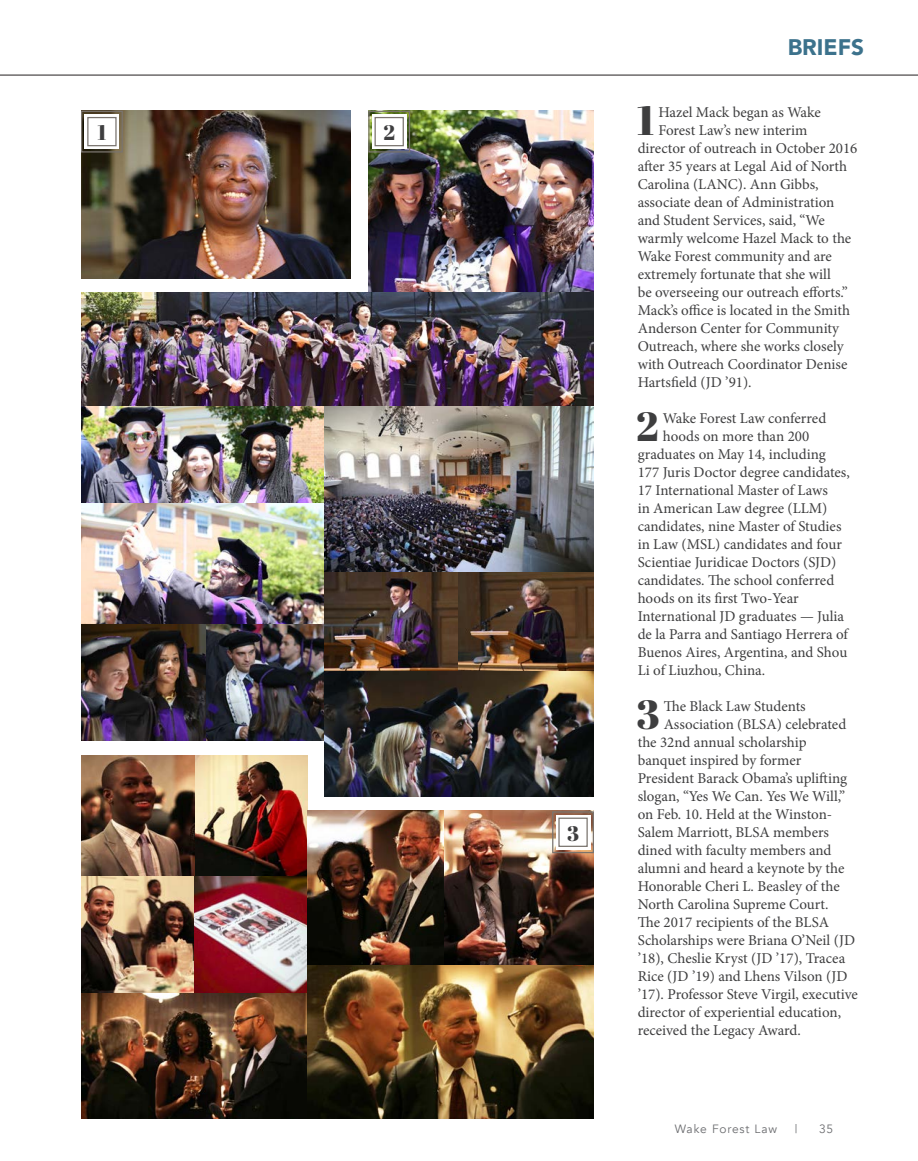
<style>
.page{position:relative;width:918px;height:1161px;background:#fff}
.page>*{position:absolute;margin:0;border:0;box-sizing:border-box;transform-origin:0 0}
.t1{font:40.65px "Abril Fatface";color:#3e3e3f}
.t2{font:900 22.5px "Avenir";color:#3c728c}
.t3{font:21px "Abril Fatface";color:#3e3e3f}
.t4{font:15px "Minion Pro";color:#3e3e3f}
.t5{font:12px "Avenir";letter-spacing:.07em;color:#6c6d70}
</style>
<div class="page">
<hr style="left:0;top:75px;width:918px;height:1px;background:#231f20">
<img style="left:81px;top:111px;width:270px;height:168px">
<img style="left:368px;top:111px;width:226px;height:181px">
<img style="left:81px;top:406px;width:243px;height:334px">
<img style="left:324px;top:406px;width:270px;height:166px">
<img style="left:81px;top:292px;width:513px;height:114px">
<img style="left:458px;top:572px;width:136px;height:99px">
<img style="left:324px;top:572px;width:134px;height:99px">
<img style="left:324px;top:671px;width:270px;height:125px">
<img style="left:81px;top:756px;width:227px;height:236px">
<img style="left:81px;top:992px;width:227px;height:127px">
<img style="left:308px;top:810px;width:286px;height:309px">
<svg style="left:81px;top:110px;width:42px;height:43px"></svg>
<div style="left:87px;top:117px;width:30px;height:29px;border:1px solid #7a746e"></div>
<svg style="left:368px;top:110px;width:43px;height:43px"></svg>
<div style="left:375px;top:117px;width:29px;height:29px;border:1px solid #7a746e"></div>
<svg style="left:552px;top:811px;width:42px;height:43px"></svg>
<div style="left:558px;top:818px;width:30px;height:29px;border:1px solid #7a746e"></div>
<h3 class="t3" style="left:97px;top:118px;width:10px">1</h3>
<h3 class="t3" style="left:383px;top:118px;width:13px">2</h3>
<h3 class="t3" style="left:567px;top:819px;width:14px">3</h3>
<h2 class="t2" style="left:788px;top:28px;width:78px">BRIEFS</h2>
<h1 class="t1" style="left:637px;top:92px;width:19px">1</h1>
<p class="t4" style="left:658px;top:103px;width:164px">Hazel Mack began as Wake</p>
<p class="t4" style="left:658px;top:121px;width:151px">Forest Law’s new interim</p>
<p class="t4" style="left:638px;top:139px;width:221px">director of outreach in October 2016</p>
<p class="t4" style="left:638px;top:157px;width:211px">after 35 years at Legal Aid of North</p>
<p class="t4" style="left:638px;top:175px;width:183px">Carolina (LANC). Ann Gibbs,</p>
<p class="t4" style="left:638px;top:193px;width:198px">associate dean of Administration</p>
<p class="t4" style="left:638px;top:211px;width:189px">and Student Services, said, “We</p>
<p class="t4" style="left:638px;top:229px;width:215px">warmly welcome Hazel Mack to the</p>
<p class="t4" style="left:638px;top:247px;width:196px">Wake Forest community and are</p>
<p class="t4" style="left:638px;top:265px;width:195px">extremely fortunate that she will</p>
<p class="t4" style="left:638px;top:283px;width:212px">be overseeing our outreach efforts.”</p>
<p class="t4" style="left:638px;top:301px;width:214px">Mack’s office is located in the Smith</p>
<p class="t4" style="left:638px;top:319px;width:203px">Anderson Center for Community</p>
<p class="t4" style="left:638px;top:337px;width:207px">Outreach, where she works closely</p>
<p class="t4" style="left:638px;top:355px;width:211px">with Outreach Coordinator Denise</p>
<p class="t4" style="left:638px;top:373px;width:115px">Hartsfield (JD ’91).</p>
<h1 class="t1" style="left:636px;top:398px;width:24px">2</h1>
<p class="t4" style="left:663px;top:409px;width:165px">Wake Forest Law conferred</p>
<p class="t4" style="left:663px;top:427px;width:148px">hoods on more than 200</p>
<p class="t4" style="left:638px;top:445px;width:190px">graduates on May 14, including</p>
<p class="t4" style="left:638px;top:463px;width:214px">177 Juris Doctor degree candidates,</p>
<p class="t4" style="left:638px;top:481px;width:192px">17 International Master of Laws</p>
<p class="t4" style="left:638px;top:499px;width:191px">in American Law degree (LLM)</p>
<p class="t4" style="left:638px;top:517px;width:205px">candidates, nine Master of Studies</p>
<p class="t4" style="left:638px;top:535px;width:206px">in Law (MSL) candidates and four</p>
<p class="t4" style="left:638px;top:553px;width:200px">Scientiae Juridicae Doctors (SJD)</p>
<p class="t4" style="left:638px;top:571px;width:198px">candidates. The school conferred</p>
<p class="t4" style="left:638px;top:589px;width:163px">hoods on its first Two-Year</p>
<p class="t4" style="left:638px;top:607px;width:208px">International JD graduates — Julia</p>
<p class="t4" style="left:638px;top:625px;width:212px">de la Parra and Santiago Herrera of</p>
<p class="t4" style="left:638px;top:643px;width:211px">Buenos Aires, Argentina, and Shou</p>
<p class="t4" style="left:638px;top:661px;width:129px">Li of Liuzhou, China.</p>
<h1 class="t1" style="left:636px;top:686px;width:25px">3</h1>
<p class="t4" style="left:664px;top:697px;width:143px">The Black Law Students</p>
<p class="t4" style="left:664px;top:715px;width:184px">Association (BLSA) celebrated</p>
<p class="t4" style="left:638px;top:733px;width:171px">the 32nd annual scholarship</p>
<p class="t4" style="left:638px;top:751px;width:165px">banquet inspired by former</p>
<p class="t4" style="left:638px;top:769px;width:211px">President Barack Obama’s uplifting</p>
<p class="t4" style="left:638px;top:787px;width:209px">slogan, “Yes We Can. Yes We Will,”</p>
<p class="t4" style="left:638px;top:805px;width:196px">on Feb. 10. Held at the Winston-</p>
<p class="t4" style="left:638px;top:823px;width:193px">Salem Marriott, BLSA members</p>
<p class="t4" style="left:638px;top:841px;width:195px">dined with faculty members and</p>
<p class="t4" style="left:638px;top:859px;width:208px">alumni and heard a keynote by the</p>
<p class="t4" style="left:638px;top:877px;width:204px">Honorable Cheri L. Beasley of the</p>
<p class="t4" style="left:638px;top:895px;width:192px">North Carolina Supreme Court.</p>
<p class="t4" style="left:638px;top:913px;width:193px">The 2017 recipients of the BLSA</p>
<p class="t4" style="left:638px;top:931px;width:219px">Scholarships were Briana O’Neil (JD</p>
<p class="t4" style="left:638px;top:949px;width:209px">’18), Cheslie Kryst (JD ’17), Tracea</p>
<p class="t4" style="left:638px;top:967px;width:211px">Rice (JD ’19) and Lhens Vilson (JD</p>
<p class="t4" style="left:638px;top:985px;width:222px">’17). Professor Steve Virgil, executive</p>
<p class="t4" style="left:638px;top:1003px;width:205px">director of experiential education,</p>
<p class="t4" style="left:638px;top:1021px;width:165px">received the Legacy Award.</p>
<p class="t5" style="left:675px;top:1121px;width:104px">Wake Forest Law</p>
<p class="t5" style="left:795px;top:1121px;width:4px">|</p>
<p class="t5" style="left:819px;top:1121px;width:16px">35</p>
</div>
